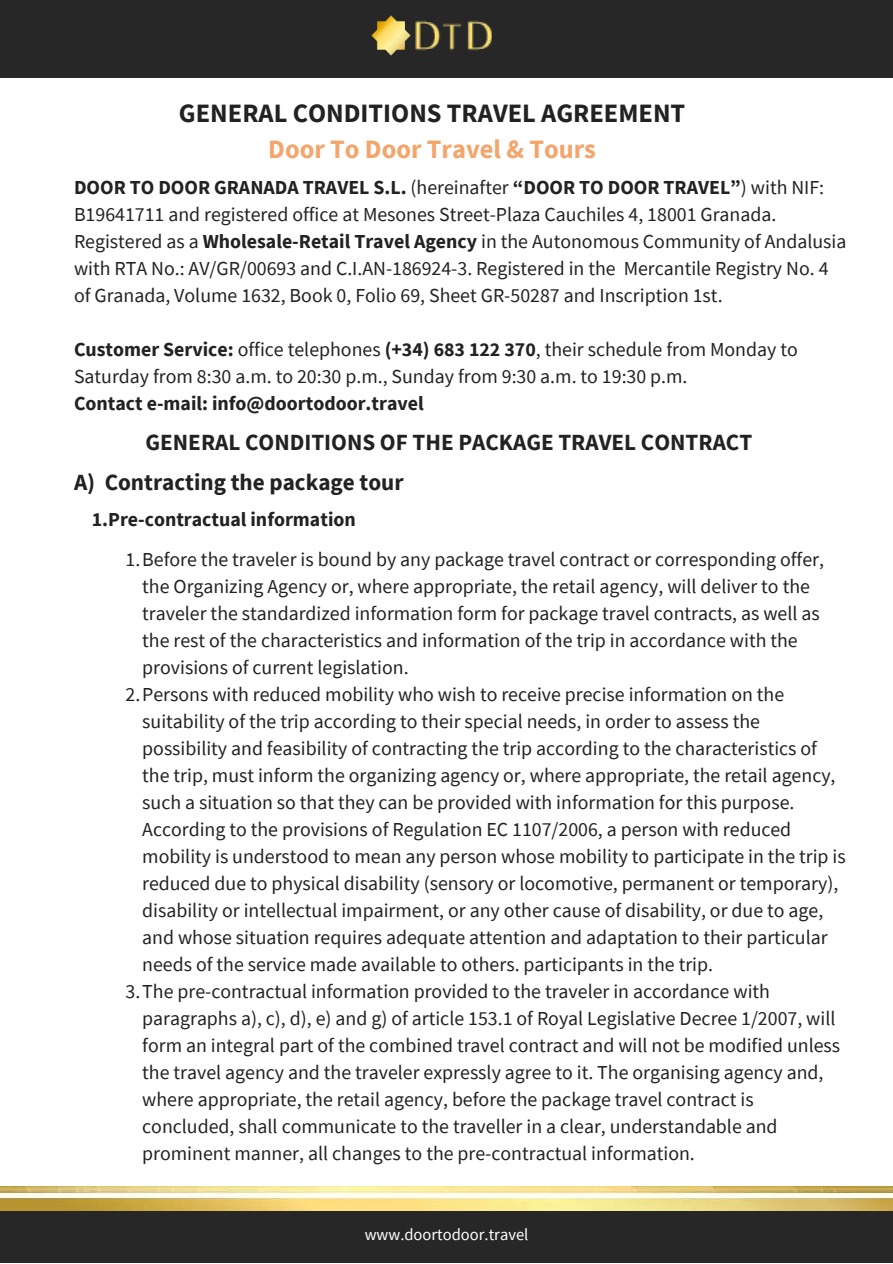
<style>
.page{position:relative;width:893px;height:1264px;background:#fff}
.page>*{position:absolute;margin:0;border:0;box-sizing:border-box;transform-origin:0 0}
.t1{font:700 26.4px "Source Sans Pro";color:#222}
.t2{font:700 26.4px "Source Sans Pro";color:#f3a56b}
.t3{font:700 23.1px "Source Sans Pro";color:#222}
.t4{font:19.8px/27px "Source Sans Pro";color:#222}
.t5{font:700 19.8px "Source Sans Pro";color:#222}
.t6{font:16.5px "Source Sans Pro";color:#fff}
.s1{font-weight:700}
</style>
<div class="page">
<div style="left:0;top:1200px;width:892px;height:62px;background:#272727"></div>
<img style="left:0;top:1186px;width:892px;height:24px">
<div style="left:0;top:0;width:892px;height:77px;background:#272727"></div>
<img style="left:372px;top:15px;width:38px;height:41px">
<img style="left:410px;top:20px;width:82px;height:31px">
<h1 class="t1" style="left:179px;top:96px;width:508px">GENERAL CONDITIONS TRAVEL AGREEMENT</h1>
<h1 class="t2" style="left:268px;top:132px;width:329px">Door To Door Travel &amp; Tours</h1>
<p class="t4" style="left:74px;top:174px;width:773px"><span class="s1">DOOR TO DOOR GRANADA TRAVEL S.L.</span> (hereinafter <span class="s1">“DOOR TO DOOR TRAVEL”</span>) with NIF:<br>B19641711 and registered office at Mesones Street-Plaza Cauchiles 4, 18001 Granada.<br>Registered as a <span class="s1">Wholesale-Retail Travel Agency</span> in the Autonomous Community of Andalusia with RTA No.: AV/GR/00693 and C.I.AN-186924-3. Registered in the Mercantile Registry No. 4 of Granada, Volume 1632, Book 0, Folio 69, Sheet GR-50287 and Inscription 1st.</p>
<p class="t4" style="left:74px;top:336px;width:725px"><span class="s1">Customer Service:</span> office telephones <span class="s1">(+34) 683 122 370</span>, their schedule from Monday to<br>Saturday from 8:30 a.m. to 20:30 p.m., Sunday from 9:30 a.m. to 19:30 p.m.</p>
<p class="t5" style="left:74px;top:391px;width:351px">Contact e-mail: info@doortodoor.travel</p>
<p class="t3" style="left:145px;top:427px;width:608px">GENERAL CONDITIONS OF THE PACKAGE TRAVEL CONTRACT</p>
<p class="t3" style="left:74px;top:467px;width:331px">A) Contracting the package tour</p>
<p class="t5" style="left:92px;top:506px;width:265px">1.Pre-contractual information</p>
<p class="t4" style="left:125px;top:545px;width:700px">1.Before the traveler is bound by any package travel contract or corresponding offer,</p>
<p class="t4" style="left:142px;top:572px;width:669px">the Organizing Agency or, where appropriate, the retail agency, will deliver to the</p>
<p class="t4" style="left:142px;top:599px;width:679px">traveler the standardized information form for package travel contracts, as well as</p>
<p class="t4" style="left:142px;top:626px;width:657px">the rest of the characteristics and information of the trip in accordance with the</p>
<p class="t4" style="left:142px;top:653px;width:268px">provisions of current legislation.</p>
<p class="t4" style="left:125px;top:680px;width:660px">2.Persons with reduced mobility who wish to receive precise information on the</p>
<p class="t4" style="left:142px;top:707px;width:619px">suitability of the trip according to their special needs, in order to assess the</p>
<p class="t4" style="left:142px;top:734px;width:676px">possibility and feasibility of contracting the trip according to the characteristics of</p>
<p class="t4" style="left:142px;top:761px;width:694px">the trip, must inform the organizing agency or, where appropriate, the retail agency,</p>
<p class="t4" style="left:142px;top:788px;width:653px">such a situation so that they can be provided with information for this purpose.</p>
<p class="t4" style="left:142px;top:815px;width:650px">According to the provisions of Regulation EC 1107/2006, a person with reduced</p>
<p class="t4" style="left:142px;top:842px;width:705px">mobility is understood to mean any person whose mobility to participate in the trip is</p>
<p class="t4" style="left:142px;top:869px;width:697px">reduced due to physical disability (sensory or locomotive, permanent or temporary),</p>
<p class="t4" style="left:142px;top:896px;width:682px">disability or intellectual impairment, or any other cause of disability, or due to age,</p>
<p class="t4" style="left:142px;top:923px;width:686px">and whose situation requires adequate attention and adaptation to their particular</p>
<p class="t4" style="left:142px;top:950px;width:572px">needs of the service made available to others. participants in the trip.</p>
<p class="t4" style="left:125px;top:977px;width:646px">3.The pre-contractual information provided to the traveler in accordance with</p>
<p class="t4" style="left:142px;top:1004px;width:694px">paragraphs a), c), d), e) and g) of article 153.1 of Royal Legislative Decree 1/2007, will</p>
<p class="t4" style="left:142px;top:1031px;width:699px">form an integral part of the combined travel contract and will not be modified unless</p>
<p class="t4" style="left:142px;top:1058px;width:682px">the travel agency and the traveler expressly agree to it. The organising agency and,</p>
<p class="t4" style="left:142px;top:1085px;width:613px">where appropriate, the retail agency, before the package travel contract is</p>
<p class="t4" style="left:142px;top:1112px;width:636px">concluded, shall communicate to the traveller in a clear, understandable and</p>
<p class="t4" style="left:142px;top:1139px;width:554px">prominent manner, all changes to the pre-contractual information.</p>
<p class="t6" style="left:365px;top:1223px;width:165px">www.doortodoor.travel</p>
</div>
